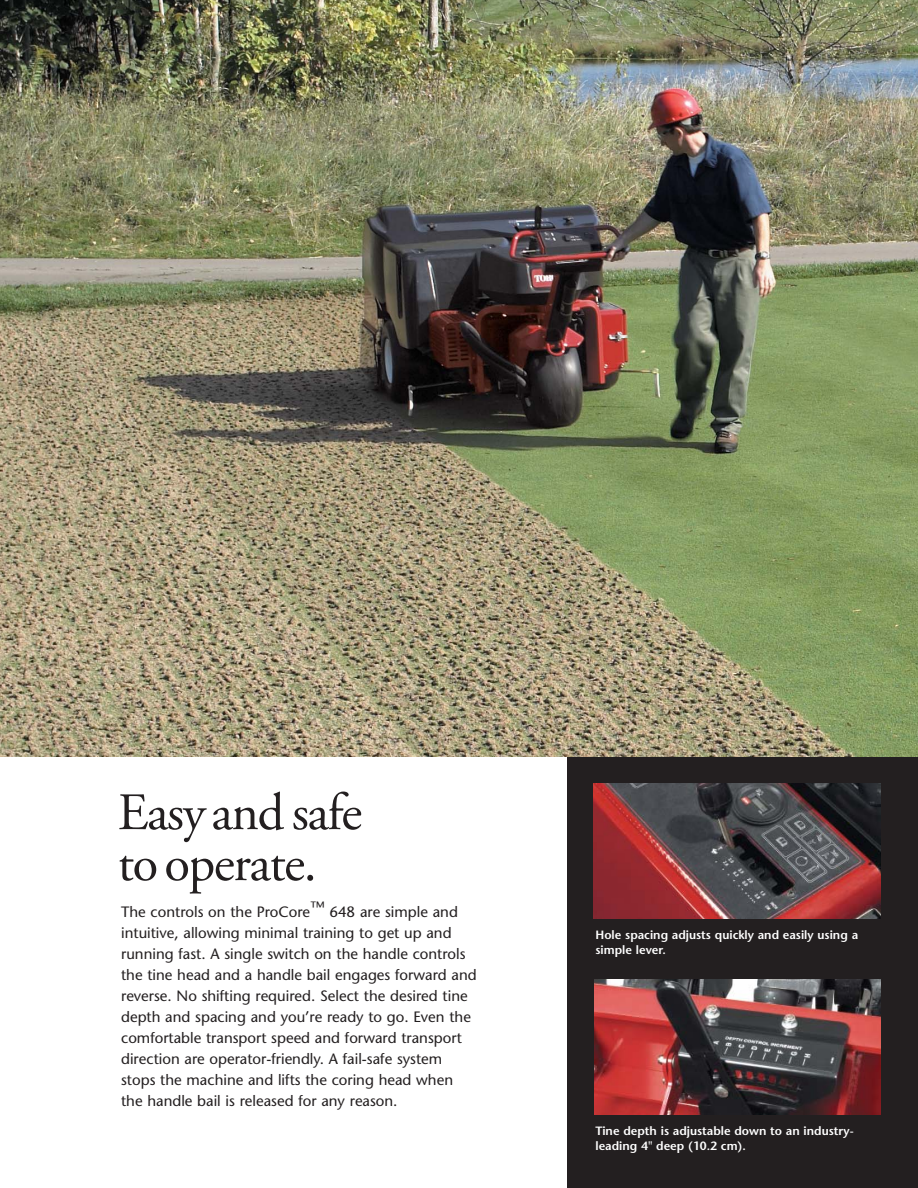
<style>
.page{position:relative;width:918px;height:1188px;background:#fff}
.page>*{position:absolute;margin:0;border:0;box-sizing:border-box;transform-origin:0 0}
.t1{font:52.5px/51px "Adobe Garamond";letter-spacing:-.025em;color:#231f20}
.t2{font:15px/21px "Stone Sans";color:#231f20}
.t3{font:600 12px/15px "Stone Sans";color:#fff}
</style>
<div class="page">
<div style="left:567px;top:621px;width:351px;height:567px;background:#231f20"></div>
<img style="left:0;top:0;width:918px;height:756px">
<img style="left:593px;top:783px;width:287px;height:136px">
<img style="left:594px;top:980px;width:286px;height:135px">
<h1 class="t1" style="left:118px;top:792px;width:246px">Easy and safe to operate.</h1>
<p class="t2" style="left:121px;top:903px;width:357px">The controls on the ProCore™ 648 are simple and intuitive, allowing minimal training to get up and running fast. A single switch on the handle controls the tine head and a handle bail engages forward and reverse. No shifting required. Select the desired tine depth and spacing and you’re ready to go. Even the comfortable transport speed and forward transport direction are operator-friendly. A fail-safe system stops the machine and lifts the coring head when the handle bail is released for any reason.</p>
<p class="t3" style="left:596px;top:929px;width:264px">Hole spacing adjusts quickly and easily using a simple lever.</p>
<p class="t3" style="left:596px;top:1125px;width:260px">Tine depth is adjustable down to an industry&shy;leading 4" deep (10.2 cm).</p>
</div>
